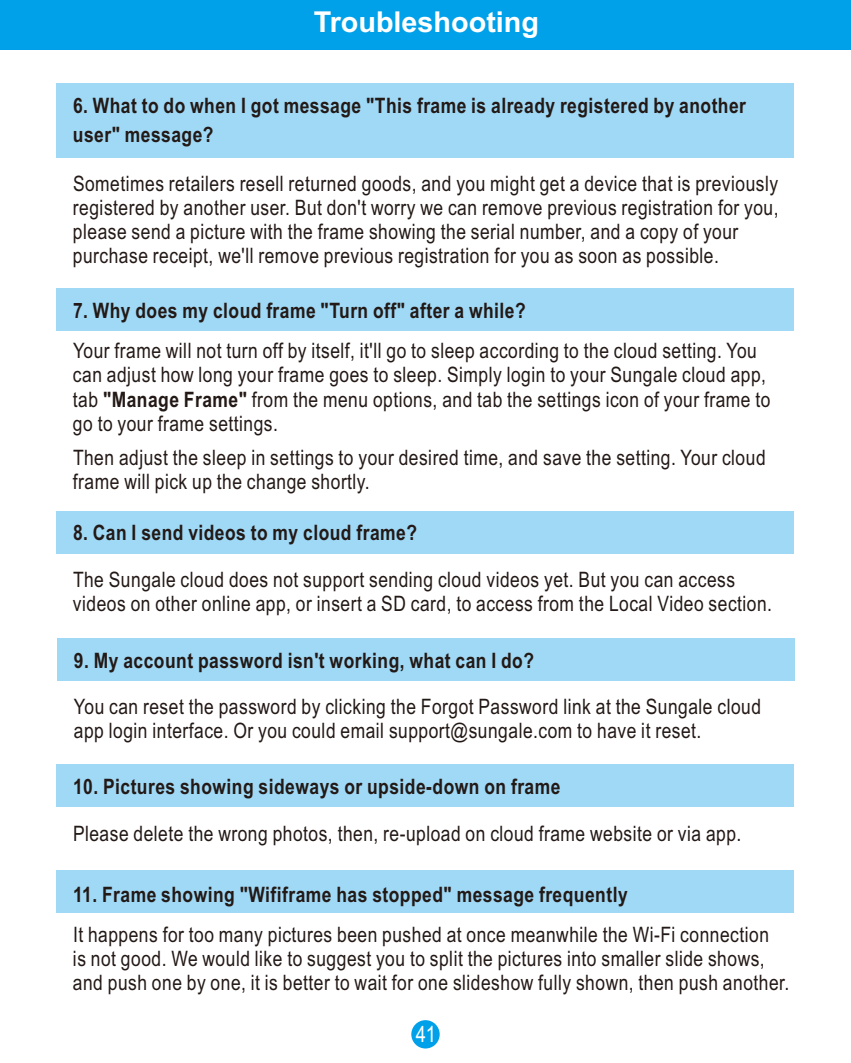
<style>
.page{position:relative;width:851px;height:1063px;background:#fff}
.page>*{position:absolute;margin:0;border:0;box-sizing:border-box;transform-origin:0 0}
.t1{font:700 28.75px "Arial";color:#fff}
.t2{font:22.5px "Arial Narrow";color:#fff}
.t3{font:21.25px/24px "Arial Narrow";letter-spacing:.025em;color:#231916}
.t4{font:700 21.25px/29.2px "Arial Narrow";letter-spacing:.025em;color:#231916}
.s1{font-weight:700}
</style>
<div class="page">
<div style="left:57px;top:764px;width:737px;height:43px;background:#9fd9f6"></div>
<div style="left:57px;top:83px;width:737px;height:74px;background:#9fd9f6"></div>
<div style="left:0;top:0;width:850px;height:50px;background:#00a1e9"></div>
<div style="left:411px;top:1020px;width:28px;height:29px;background:#00a1e9;border-radius:50%"></div>
<div style="left:57px;top:289px;width:737px;height:42px;background:#9fd9f6"></div>
<div style="left:57px;top:512px;width:737px;height:42px;background:#9fd9f6"></div>
<div style="left:58px;top:638px;width:737px;height:43px;background:#9fd9f6"></div>
<div style="left:57px;top:870px;width:737px;height:43px;background:#9fd9f6"></div>
<h1 class="t1" style="left:314px;top:11px;width:227px">Troubleshooting</h1>
<p class="t4" style="left:73px;top:93px;width:674px">6. What to do when I got message "This frame is already registered by another user" message?</p>
<p class="t3" style="left:73px;top:173px;width:707px">Sometimes retailers resell returned goods, and you might get a device that is previously registered by another user. But don't worry we can remove previous registration for you, please send a picture with the frame showing the serial number, and a copy of your purchase receipt, we'll remove previous registration for you as soon as possible.</p>
<p class="t4" style="left:73px;top:298px;width:454px">7. Why does my cloud frame "Turn off" after a while?</p>
<p class="t3" style="left:73px;top:341px;width:699px">Your frame will not turn off by itself, it'll go to sleep according to the cloud setting. You can adjust how long your frame goes to sleep. Simply login to your Sungale cloud app, tab <span class="s1">"Manage Frame"</span> from the menu options, and tab the settings icon of your frame to go to your frame settings.</p>
<p class="t3" style="left:73px;top:448px;width:694px">Then adjust the sleep in settings to your desired time, and save the setting. Your cloud frame will pick up the change shortly.</p>
<p class="t4" style="left:73px;top:520px;width:345px">8. Can I send videos to my cloud frame?</p>
<p class="t3" style="left:73px;top:570px;width:700px">The Sungale cloud does not support sending cloud videos yet. But you can access videos on other online app, or insert a SD card, to access from the Local Video section.</p>
<p class="t4" style="left:74px;top:648px;width:461px">9. My account password isn't working, what can I do?</p>
<p class="t3" style="left:74px;top:696px;width:688px">You can reset the password by clicking the Forgot Password link at the Sungale cloud app login interface. Or you could email support@sungale.com to have it reset.</p>
<p class="t4" style="left:73px;top:774px;width:489px">10. Pictures showing sideways or upside-down on frame</p>
<p class="t3" style="left:73px;top:823px;width:669px">Please delete the wrong photos, then, re-upload on cloud frame website or via app.</p>
<p class="t4" style="left:73px;top:882px;width:556px">11. Frame showing "Wififrame has stopped" message frequently</p>
<p class="t3" style="left:73px;top:925px;width:717px">It happens for too many pictures been pushed at once meanwhile the Wi-Fi connection<br>is not good. We would like to suggest you to split the pictures into smaller slide shows, and push one by one, it is better to wait for one slideshow fully shown, then push another.</p>
<p class="t2" style="left:415px;top:1026px;width:22px">41</p>
</div>
